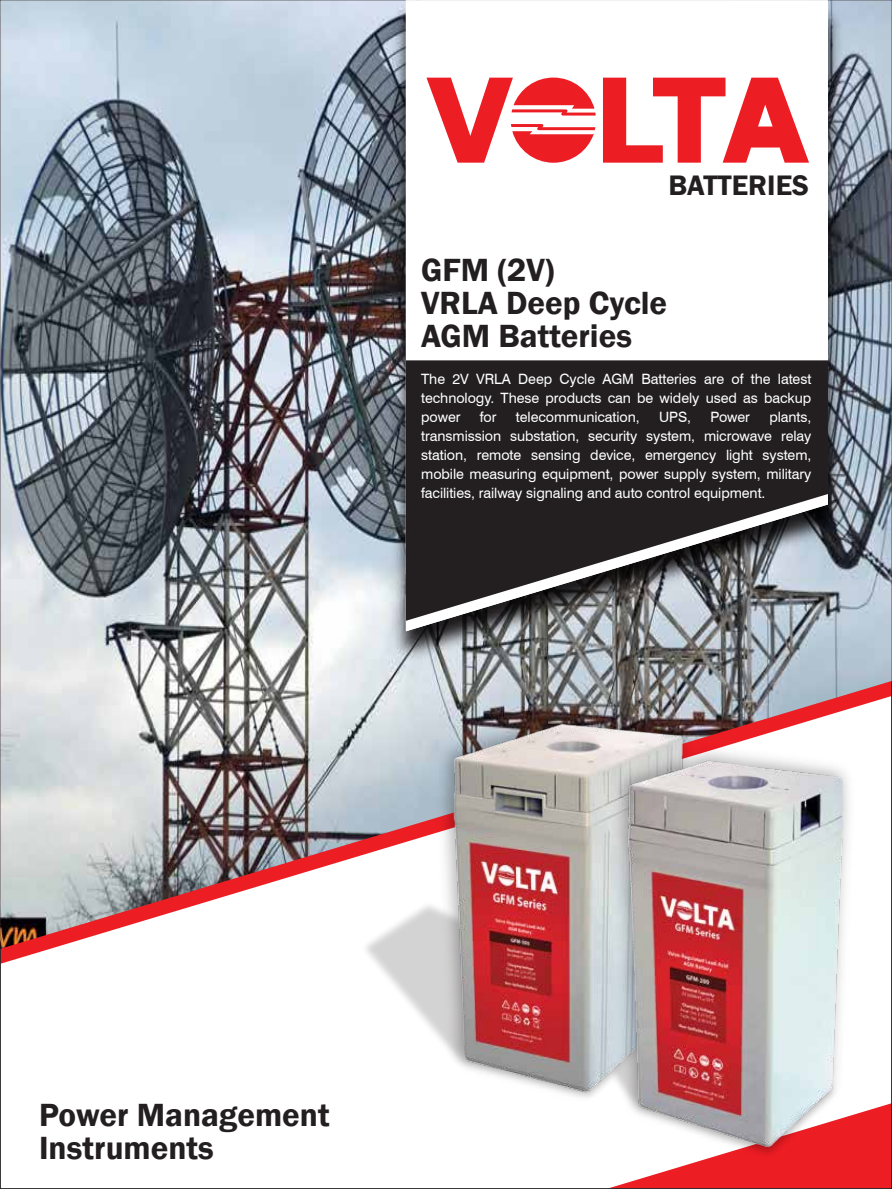
<style>
.page{position:relative;width:892px;height:1189px;background:#fff}
.page>*{position:absolute;margin:0;border:0;box-sizing:border-box;transform-origin:0 0}
.t1{font:600 33px/33.2px "Franklin Gothic";color:#231f20}
.t2{font:600 28.95px "Franklin Gothic";color:#231f20}
.t3{font:14.25px/18.9px "Swiss 721 BT";letter-spacing:-.005em;color:#fff;text-align:justify}
</style>
<div class="page">
<img style="left:0;top:0;width:891px;height:949px">
<img style="left:352px;top:0;width:530px;height:703px">
<svg style="left:406px;top:0;width:422px;height:631px"></svg>
<svg style="left:406px;top:360px;width:422px;height:261px;background:#3a3839"></svg>
<svg style="left:426px;top:78px;width:170px;height:85px"></svg>
<svg style="left:603px;top:78px;width:206px;height:85px"></svg>
<img style="left:312px;top:852px;width:575px;height:337px">
<img style="left:423px;top:708px;width:292px;height:402px">
<img style="left:593px;top:726px;width:278px;height:455px">
<h2 class="t2" style="left:668px;top:167px;width:142px">BATTERIES</h2>
<h1 class="t1" style="left:421px;top:254px;width:248px">GFM (2V)<br>VRLA Deep Cycle<br>AGM Batteries</h1>
<p class="t3" style="left:421px;top:370px;width:392px">The 2V VRLA Deep Cycle AGM Batteries are of the latest technology. These products can be widely used as backup power</p>
<p class="t3" style="left:480px;top:408px;width:18px">for</p>
<p class="t3" style="left:516px;top:408px;width:125px">telecommunication,</p>
<p class="t3" style="left:659px;top:408px;width:33px">UPS,</p>
<p class="t3" style="left:710px;top:408px;width:41px">Power</p>
<p class="t3" style="left:421px;top:408px;width:392px;text-indent:348px">plants, transmission substation, security system, microwave relay station, remote sensing device, emergency light system, mobile measuring equipment, power supply system, military facilities, railway signaling and auto control equipment.</p>
<h1 class="t1" style="left:39px;top:1098px;width:292px">Power Management<br>Instruments</h1>
</div>
